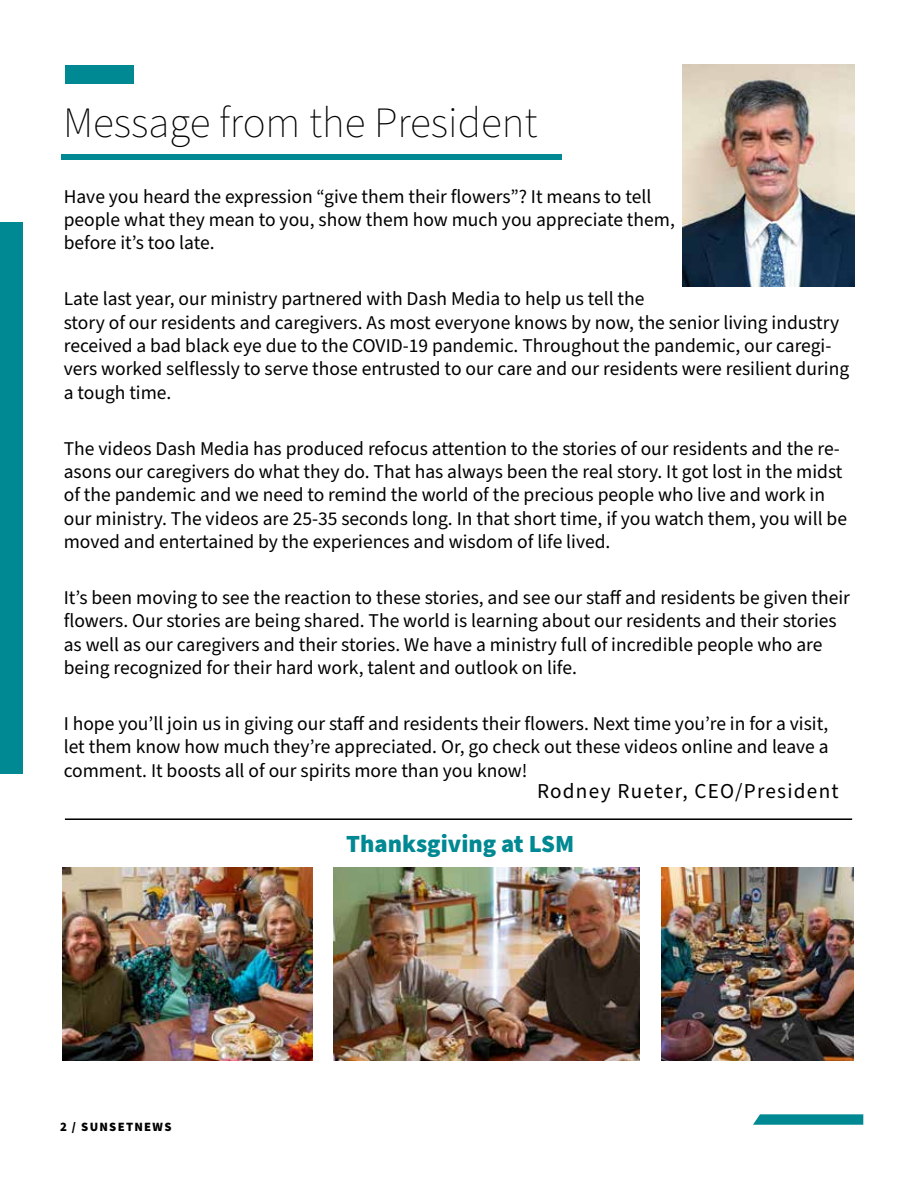
<style>
.page{position:relative;width:918px;height:1188px;background:#fff}
.page>*{position:absolute;margin:0;border:0;box-sizing:border-box;transform-origin:0 0}
.t1{font:200 43.2px "Source Sans Pro";color:#000}
.t2{font:900 24.75px "Source Sans Pro";color:#008993}
.t3{font:21.15px "Source Sans Pro";letter-spacing:.06em;color:#000}
.t4{font:19.5px/23.4px "Source Sans Pro";color:#000}
.t5{font:900 12.75px "Source Sans Pro";letter-spacing:.1em;color:#000}
</style>
<div class="page">
<div style="left:65px;top:65px;width:68px;height:19px;background:#008992"></div>
<div style="left:0;top:223px;width:22px;height:551px;background:#008993"></div>
<div style="left:62px;top:154px;width:500px;height:5px;background:#008993"></div>
<svg style="left:753px;top:1114px;width:110px;height:11px"></svg>
<img style="left:683px;top:65px;width:171px;height:222px">
<hr style="left:65px;top:818px;width:787px;height:2px;background:#000">
<img style="left:62px;top:867px;width:251px;height:193px">
<img style="left:662px;top:867px;width:191px;height:193px">
<img style="left:334px;top:867px;width:305px;height:193px">
<h1 class="t1" style="left:63px;top:94px;width:476px">Message from the President</h1>
<p class="t4" style="left:64px;top:185px;width:613px">Have you heard the expression “give them their flowers”? It means to tell people what they mean to you, show them how much you appreciate them, before it’s too late.</p>
<p class="t4" style="left:64px;top:288px;width:787px">Late last year, our ministry partnered with Dash Media to help us tell the<br>story of our residents and caregivers. As most everyone knows by now, the senior living industry received a bad black eye due to the COVID-19 pandemic. Throughout the pandemic, our caregi&shy;vers worked selflessly to serve those entrusted to our care and our residents were resilient during a tough time.</p>
<p class="t4" style="left:64px;top:437px;width:785px">The videos Dash Media has produced refocus attention to the stories of our residents and the re&shy;asons our caregivers do what they do. That has always been the real story. It got lost in the midst of the pandemic and we need to remind the world of the precious people who live and work in our ministry. The videos are 25-35 seconds long. In that short time, if you watch them, you will be moved and entertained by the experiences and wisdom of life lived.</p>
<p class="t4" style="left:64px;top:586px;width:788px">It’s been moving to see the reaction to these stories, and see our staff and residents be given their flowers. Our stories are being shared. The world is learning about our residents and their stories as well as our caregivers and their stories. We have a ministry full of incredible people who are being recognized for their hard work, talent and outlook on life.</p>
<p class="t4" style="left:64px;top:712px;width:766px;text-align:justify">I hope you’ll join us in giving our staff and residents their flowers. Next time you’re in for a visit, let them know how much they’re appreciated. Or, go check out these videos online and leave a comment. It boosts all of our spirits more than you know!</p>
<p class="t3" style="left:537px;top:777px;width:303px">Rodney Rueter, CEO/President</p>
<p class="t2" style="left:346px;top:827px;width:229px">THANKSGIVING AT LSM</p>
<p class="t5" style="left:60px;top:1118px;width:112px">2 / SUNSETNEWS</p>
</div>
